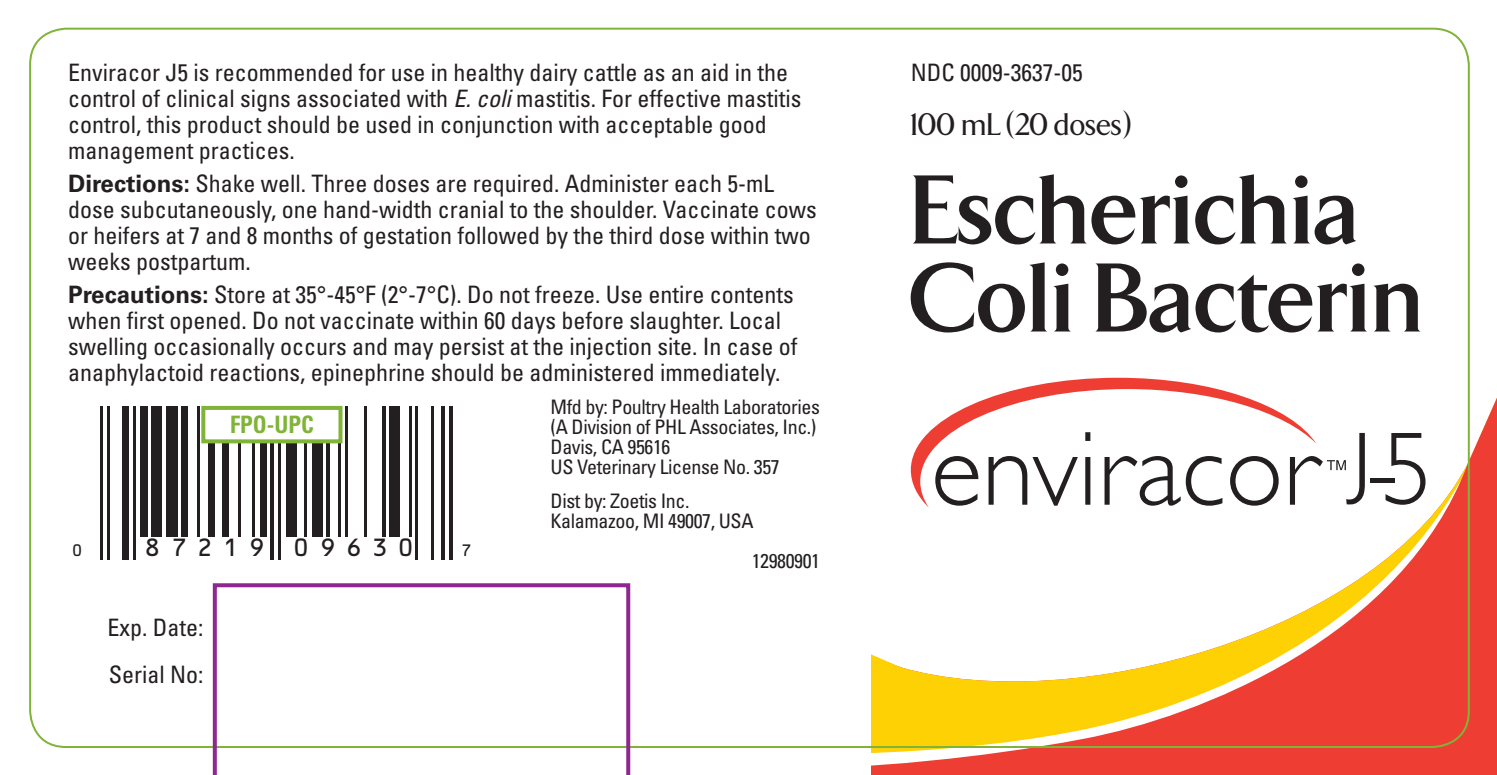
<style>
.page{position:relative;width:1497px;height:775px;background:#fff}
.page>*{position:absolute;margin:0;border:0;box-sizing:border-box;transform-origin:0 0}
.t1{font:700 100px/88px "TF Arrow";color:#231f20}
.t2{font:500 32px "TF Arrow";color:#231f20}
.t3{font:condensed 24px/26px "Univers LT Std";color:#231f20}
.t4{font:24px "OCRB";letter-spacing:.365em;color:#231f20}
.t5{font:700 condensed 24px "Univers LT Std";color:#7fb438;scale:.95 1}
.t6{font:condensed 20px/20px "Univers LT Std";letter-spacing:-.02em;color:#231f20}
.t7{font:16px "OCRB";color:#231f20}
.s1{font-style:italic}
.s2{font-weight:700;font-stretch:normal}
</style>
<div class="page">
<svg style="left:871px;top:396px;width:625px;height:379px"></svg>
<svg style="left:910px;top:378px;width:406px;height:129px"></svg>
<svg style="left:935px;top:456px;width:43px;height:49px"></svg>
<svg style="left:988px;top:456px;width:89px;height:49px"></svg>
<div style="left:1085px;top:457px;width:5px;height:47px;background:#231f20"></div>
<div style="left:1085px;top:432px;width:5px;height:9px;background:#231f20"></div>
<svg style="left:1104px;top:456px;width:118px;height:49px"></svg>
<svg style="left:1230px;top:456px;width:48px;height:49px"></svg>
<svg style="left:1289px;top:433px;width:75px;height:72px"></svg>
<svg style="left:1385px;top:433px;width:40px;height:72px"></svg>
<hr style="left:1369px;top:478px;width:25px;height:4px;background:#231f20">
<hr style="left:100px;top:406px;width:2px;height:153px;background:#231f20">
<hr style="left:107px;top:406px;width:3px;height:153px;background:#231f20">
<div style="left:122px;top:406px;width:6px;height:153px;background:#231f20"></div>
<hr style="left:133px;top:406px;width:3px;height:153px;background:#231f20">
<div style="left:140px;top:406px;width:8px;height:130px;background:#231f20"></div>
<div style="left:151px;top:406px;width:11px;height:130px;background:#231f20"></div>
<div style="left:166px;top:406px;width:11px;height:130px;background:#231f20"></div>
<div style="left:181px;top:406px;width:7px;height:130px;background:#231f20"></div>
<hr style="left:196px;top:406px;width:3px;height:130px;background:#231f20">
<div style="left:208px;top:406px;width:7px;height:130px;background:#231f20"></div>
<div style="left:222px;top:406px;width:7px;height:130px;background:#231f20"></div>
<hr style="left:238px;top:406px;width:3px;height:130px;background:#231f20">
<hr style="left:252px;top:406px;width:3px;height:130px;background:#231f20">
<div style="left:260px;top:406px;width:7px;height:130px;background:#231f20"></div>
<hr style="left:270px;top:406px;width:4px;height:153px;background:#231f20">
<hr style="left:278px;top:406px;width:3px;height:153px;background:#231f20">
<div style="left:286px;top:406px;width:10px;height:130px;background:#231f20"></div>
<hr style="left:304px;top:406px;width:3px;height:130px;background:#231f20">
<div style="left:312px;top:406px;width:10px;height:130px;background:#231f20"></div>
<hr style="left:326px;top:406px;width:4px;height:130px;background:#231f20">
<hr style="left:338px;top:406px;width:2px;height:130px;background:#231f20">
<hr style="left:345px;top:406px;width:3px;height:130px;background:#231f20">
<hr style="left:364px;top:406px;width:2px;height:130px;background:#231f20">
<hr style="left:382px;top:406px;width:4px;height:130px;background:#231f20">
<div style="left:389px;top:406px;width:11px;height:130px;background:#231f20"></div>
<hr style="left:409px;top:406px;width:3px;height:130px;background:#231f20">
<hr style="left:415px;top:406px;width:3px;height:153px;background:#231f20">
<hr style="left:431px;top:406px;width:3px;height:153px;background:#231f20">
<hr style="left:441px;top:406px;width:4px;height:153px;background:#231f20">
<hr style="left:449px;top:406px;width:4px;height:153px;background:#231f20">
<div style="left:203px;top:408px;width:137px;height:33px;background:#fff"></div>
<div style="left:201px;top:406px;width:141px;height:37px;border:4px solid #7fb438"></div>
<svg style="left:213px;top:583px;width:417px;height:192px"></svg>
<p class="t3" style="left:68px;top:59px;width:735px">Enviracor J5 is recommended for use in healthy dairy cattle as an aid in the control of clinical signs associated with <span class="s1">E. coli</span> mastitis. For effective mastitis control, this product should be used in conjunction with acceptable good management practices.</p>
<p class="t3" style="left:68px;top:170px;width:750px"><span class="s2">Directions:</span> Shake well. Three doses are required. Administer each 5-mL dose subcutaneously, one hand-width cranial to the shoulder. Vaccinate cows or heifers at 7 and 8 months of gestation followed by the third dose within two weeks postpartum.</p>
<p class="t3" style="left:68px;top:281px;width:731px"><span class="s2">Precautions:</span> Store at 35°-45°F (2°-7°C). Do not freeze. Use entire contents when first opened. Do not vaccinate within 60 days before slaughter. Local swelling occasionally occurs and may persist at the injection site. In case of anaphylactoid reactions, epinephrine should be administered immediately.</p>
<p class="t6" style="left:550px;top:396px;width:271px">Mfd by: Poultry Health Laboratories (A Division of PHL Associates, Inc.)<br>Davis, CA 95616<br>US Veterinary License No. 357</p>
<p class="t6" style="left:550px;top:491px;width:204px">Dist by: Zoetis Inc.<br>Kalamazoo, MI 49007, USA</p>
<p class="t7" style="left:72px;top:542px;width:13px">0</p>
<p class="t4" style="left:144px;top:535px;width:272px">87219 09630</p>
<p class="t7" style="left:460px;top:542px;width:13px">7</p>
<p class="t6" style="left:751px;top:551px;width:70px">12980901</p>
<p class="t5" style="left:230px;top:410px;width:90px">FPO-UPC</p>
<p class="t3" style="left:107px;top:604px;width:97px;line-height:46.8px">Exp. Date:<br>Serial No:</p>
<p class="t3" style="left:910px;top:59px;width:173px">NDC 0009-3637-05</p>
<h2 class="t2" style="left:910px;top:108px;width:222px">100 mL (20 doses)</h2>
<h1 class="t1" style="left:909px;top:167px;width:516px">Escherichia<br>Coli Bacterin</h1>
</div>
